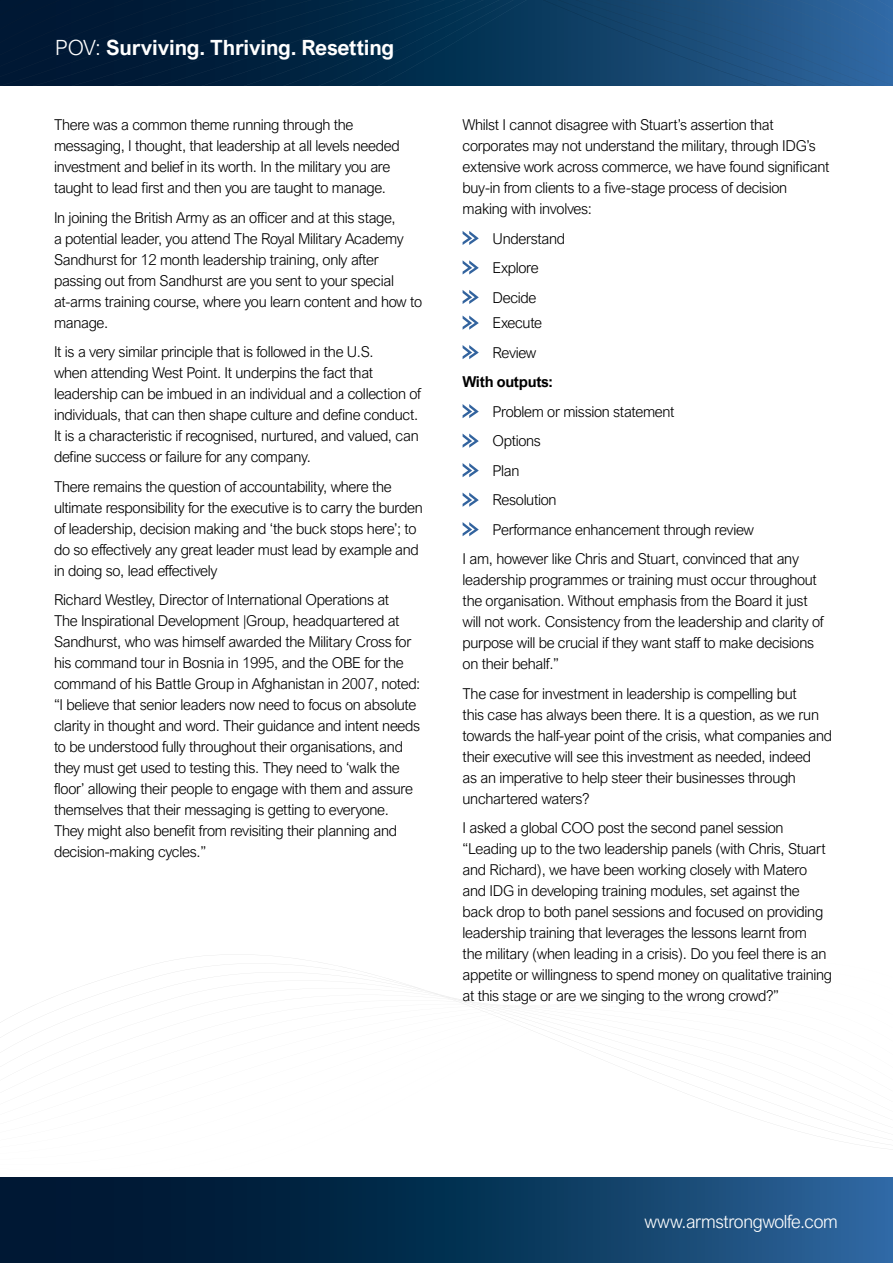
<style>
.page{position:relative;width:893px;height:1263px;background:#fff}
.page>*{position:absolute;margin:0;border:0;box-sizing:border-box;transform-origin:0 0}
.t1{font:700 21px "Arial Nova";letter-spacing:-.01em;color:#fff}
.t2{font:300 18.15px "Arial Nova";letter-spacing:-.02em;color:#fff}
.t3{font:300 15px/21px "Arial Nova";letter-spacing:-.02em;color:#000}
.t4{font:700 15px "Arial Nova";letter-spacing:-.02em;color:#000}
.s1{font-weight:300}
</style>
<div class="page">
<svg style="left:0;top:0;width:893px;height:85px;background:#0c355a"></svg>
<svg style="left:0;top:1177px;width:525px;height:1px"></svg>
<svg style="left:0;top:1178px;width:893px;height:85px;background:#0c355a"></svg>
<svg style="left:463px;top:231px;width:16px;height:14px"></svg>
<svg style="left:463px;top:260px;width:16px;height:14px"></svg>
<svg style="left:463px;top:290px;width:16px;height:14px"></svg>
<svg style="left:463px;top:315px;width:16px;height:15px"></svg>
<svg style="left:463px;top:345px;width:16px;height:14px"></svg>
<svg style="left:463px;top:404px;width:16px;height:14px"></svg>
<svg style="left:463px;top:434px;width:16px;height:14px"></svg>
<svg style="left:463px;top:463px;width:16px;height:14px"></svg>
<svg style="left:463px;top:493px;width:16px;height:14px"></svg>
<svg style="left:463px;top:522px;width:16px;height:14px"></svg>
<h1 class="t1" style="left:55px;top:39px;width:341px"><span class="s1">POV:</span> Surviving. Thriving. Resetting</h1>
<p class="t3" style="left:54px;top:115px;width:347px">There was a common theme running through the messaging, I thought, that leadership at all levels needed investment and belief in its worth. In the military you are taught to lead first and then you are taught to manage.</p>
<p class="t3" style="left:54px;top:207px;width:370px">In joining the British Army as an officer and at this stage,<br>a potential leader, you attend The Royal Military Academy Sandhurst for 12 month leadership training, only after passing out from Sandhurst are you sent to your special at-arms training course, where you learn content and how to manage.</p>
<p class="t3" style="left:54px;top:342px;width:368px">It is a very similar principle that is followed in the U.S.<br>when attending West Point. It underpins the fact that leadership can be imbued in an individual and a collection of individuals, that can then shape culture and define conduct.<br>It is a characteristic if recognised, nurtured, and valued, can define success or failure for any company.</p>
<p class="t3" style="left:54px;top:477px;width:370px">There remains the question of accountability, where the ultimate responsibility for the executive is to carry the burden of leadership, decision making and ‘the buck stops here’; to do so effectively any great leader must lead by example and in doing so, lead effectively</p>
<p class="t3" style="left:54px;top:590px;width:368px">Richard Westley, Director of International Operations at<br>The Inspirational Development |Group, headquartered at Sandhurst, who was himself awarded the Military Cross for his command tour in Bosnia in 1995, and the OBE for the command of his Battle Group in Afghanistan in 2007, noted: “I believe that senior leaders now need to focus on absolute clarity in thought and word. Their guidance and intent needs to be understood fully throughout their organisations, and they must get used to testing this. They need to ‘walk the floor’ allowing their people to engage with them and assure themselves that their messaging is getting to everyone.<br>They might also benefit from revisiting their planning and decision-making cycles.”</p>
<p class="t3" style="left:463px;top:115px;width:369px">Whilst I cannot disagree with Stuart’s assertion that corporates may not understand the military, through IDG’s extensive work across commerce, we have found significant buy-in from clients to a five-stage process of decision making with involves:</p>
<p class="t3" style="left:493px;top:225px;width:74px;line-height:29.5px">Understand<br>Explore<br>Decide</p>
<p class="t3" style="left:493px;top:309px;width:51px;line-height:29.5px">Execute<br>Review</p>
<p class="t4" style="left:463px;top:376px;width:92px">With outputs:</p>
<p class="t3" style="left:493px;top:402px;width:184px">Problem or mission statement</p>
<p class="t3" style="left:493px;top:432px;width:50px">Options</p>
<p class="t3" style="left:493px;top:461px;width:28px">Plan</p>
<p class="t3" style="left:493px;top:491px;width:65px">Resolution</p>
<p class="t3" style="left:493px;top:520px;width:263px">Performance enhancement through review</p>
<p class="t3" style="left:463px;top:550px;width:338px">I am, however like Chris and Stuart, convinced that any</p>
<p class="t3" style="left:463px;top:571px;width:363px">leadership programmes or training must occur throughout the organisation. Without emphasis from the Board it just will not work. Consistency from the leadership and clarity of purpose will be crucial if they want staff to make decisions on their behalf.”</p>
<p class="t3" style="left:463px;top:684px;width:371px">The case for investment in leadership is compelling but<br>this case has always been there. It is a question, as we run towards the half-year point of the crisis, what companies and their executive will see this investment as needed, indeed<br>as an imperative to help steer their businesses through unchartered waters?</p>
<p class="t3" style="left:463px;top:819px;width:371px">I asked a global COO post the second panel session “Leading up to the two leadership panels (with Chris, Stuart and Richard), we have been working closely with Matero and IDG in developing training modules, set against the back drop to both panel sessions and focused on providing leadership training that leverages the lessons learnt from<br>the military (when leading in a crisis). Do you feel there is an appetite or willingness to spend money on qualitative training at this stage or are we singing to the wrong crowd?”</p>
<p class="t2" style="left:644px;top:1214px;width:195px">www.armstrongwolfe.com</p>
</div>
